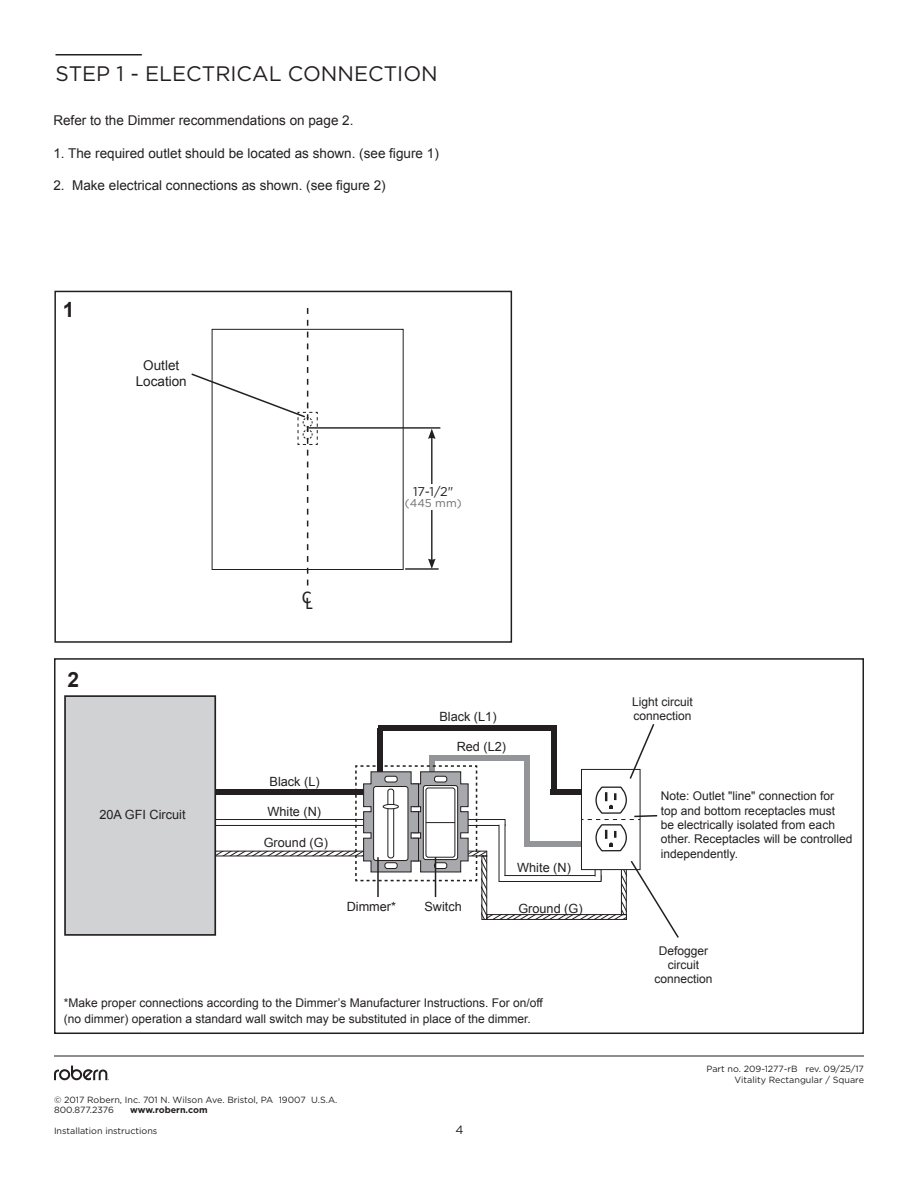
<style>
.page{position:relative;width:918px;height:1188px;background:#fff}
.page>*{position:absolute;margin:0;border:0;box-sizing:border-box;transform-origin:0 0}
.t1{font:21px "Gotham";color:#231f20}
.t2{font:700 21px "Arial";color:#231f20}
.t3{font:18px "Calibri";color:#231f20}
.t4{font:13.5px/16.2px "Arial";color:#231f20;text-align:center}
.t5{font:12.75px "Arial";color:#231f20}
.t6{font:12.75px "Gotham";color:#231f20}
.t7{font:12px/14.4px "Arial";color:#231f20}
.t8{font:12px "Gotham";color:#231f20}
.t9{font:11.25px "Gotham";color:#6c6d70}
.t10{font:9px/10.5px "Gotham";color:#231f20}
.t11{font:700 9px "Gotham";color:#231f20}
</style>
<div class="page">
<svg style="left:54px;top:1066px;width:55px;height:15px"></svg>
<hr style="left:54px;top:1056px;width:810px;height:1px;background:#231f20">
<hr style="left:56px;top:54px;width:86px;height:2px;background:#231f20">
<div style="left:54px;top:291px;width:458px;height:352px;border:2px solid #231f20"></div>
<hr style="left:431px;top:437px;width:2px;height:124px;background:#231f20">
<svg style="left:428px;top:559px;width:8px;height:9px"></svg>
<svg style="left:428px;top:429px;width:8px;height:10px"></svg>
<div style="left:405px;top:484px;width:57px;height:25px;background:#fff"></div>
<hr style="left:405px;top:568px;width:34px;height:2px;background:#231f20">
<hr style="left:308px;top:427px;width:132px;height:2px;background:#231f20">
<svg style="left:191px;top:308px;width:127px;height:278px"></svg>
<div style="left:65px;top:696px;width:150px;height:239px;background:#d1d2d4"></div>
<div style="left:64px;top:695px;width:152px;height:241px;border:2px solid #231f20"></div>
<div style="left:54px;top:658px;width:810px;height:376px;border:2px solid #231f20"></div>
<svg style="left:91px;top:722px;width:588px;height:216px"></svg>
<hr style="left:377px;top:857px;width:2px;height:40px;background:#231f20">
<hr style="left:435px;top:857px;width:1px;height:40px;background:#231f20">
<h1 class="t1" style="left:56px;top:60px;width:384px">STEP 1 - ELECTRICAL CONNECTION</h1>
<p class="t4" style="left:53px;top:113px;width:302px">Refer to the Dimmer recommendations on page 2.</p>
<p class="t4" style="left:53px;top:145px;width:387px">1. The required outlet should be located as shown. (see figure 1)</p>
<p class="t4" style="left:53px;top:178px;width:334px">2. Make electrical connections as shown. (see figure 2)</p>
<h1 class="t2" style="left:63px;top:296px;width:13px">1</h1>
<p class="t4" style="left:136px;top:357px;width:53px">Outlet<br>Location</p>
<h1 class="t2" style="left:67px;top:666px;width:13px">2</h1>
<p class="t5" style="left:99px;top:807px;width:88px">20A GFI Circuit</p>
<h2 class="t3" style="left:302px;top:588px;width:12px">CL</h2>
<p class="t6" style="left:413px;top:483px;width:42px">17-1/2"</p>
<p class="t9" style="left:405px;top:496px;width:58px">(445 mm)</p>
<p class="t5" style="left:270px;top:773px;width:52px">Black (L)</p>
<p class="t5" style="left:268px;top:804px;width:55px">White (N)</p>
<p class="t5" style="left:264px;top:834px;width:66px">Ground (G)</p>
<p class="t5" style="left:439px;top:708px;width:59px">Black (L1)</p>
<p class="t5" style="left:457px;top:738px;width:51px">Red (L2)</p>
<p class="t5" style="left:517px;top:859px;width:55px">White (N)</p>
<p class="t5" style="left:424px;top:898px;width:39px">Switch</p>
<p class="t5" style="left:347px;top:898px;width:51px">Dimmer*</p>
<p class="t5" style="left:518px;top:900px;width:66px">Ground (G)</p>
<p class="t7" style="left:64px;top:995px;width:480px;line-height:16.2px">*Make proper connections according to the Dimmer’s Manufacturer Instructions. For on/off (no dimmer) operation a standard wall switch may be substituted in place of the dimmer.</p>
<p class="t10" style="left:54px;top:1094px;width:285px">© 2017 Robern, Inc. 701 N. Wilson Ave. Bristol, PA 19007 U.S.A.<br>800.877.2376</p>
<p class="t11" style="left:130px;top:1104px;width:79px">www.robern.com</p>
<p class="t10" style="left:54px;top:1126px;width:105px">Installation instructions</p>
<p class="t8" style="left:456px;top:1122px;width:10px">4</p>
<p class="t7" style="left:632px;top:694px;width:62px">Light circuit connection</p>
<p class="t7" style="left:661px;top:789px;width:193px">Note: Outlet "line" connection for top and bottom receptacles must<br>be electrically isolated from each other. Receptacles will be controlled independently.</p>
<p class="t7" style="left:654px;top:943px;width:60px;text-align:center">Defogger circuit connection</p>
<p class="t10" style="left:707px;top:1064px;width:159px;text-align:right">Part no. 209-1277-rB rev. 09/25/17<br>Vitality Rectangular / Square</p>
</div>
